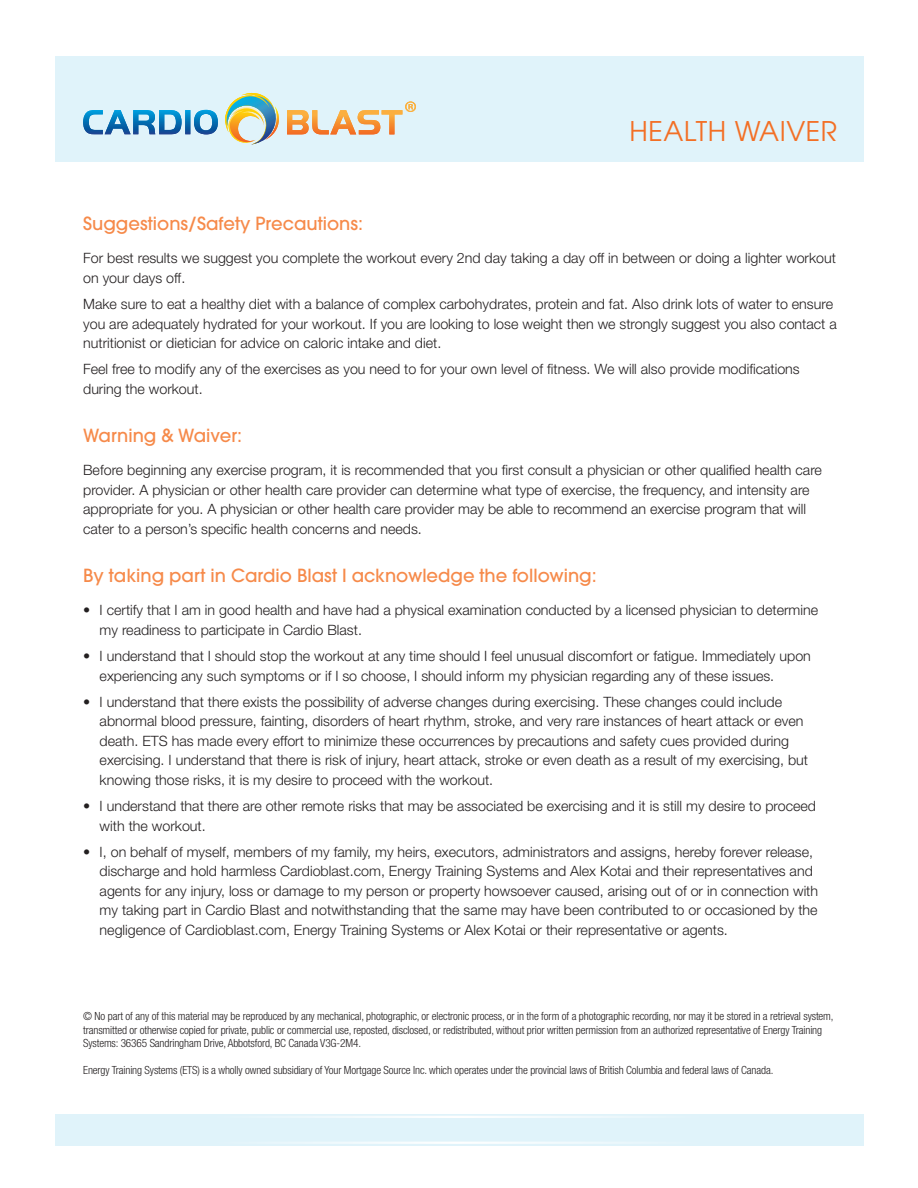
<style>
.page{position:relative;width:918px;height:1188px;background:#fff}
.page>*{position:absolute;margin:0;border:0;box-sizing:border-box;transform-origin:0 0}
.t1{font:27px "Avant Garde";letter-spacing:.02em;color:#f36f25}
.t2{font:500 18px "Avant Garde";color:#f68a4a}
.t3{font:300 14.25px/19.5px "Helvetica Neue";color:#231f20}
.t4{font:300 condensed 11.25px/13.5px "Helvetica Neue";letter-spacing:-.01em;color:#231f20}
</style>
<div class="page">
<div style="left:55px;top:56px;width:809px;height:106px;background:#e0f3fa"></div>
<svg style="left:83px;top:92px;width:196px;height:53px"></svg>
<svg style="left:287px;top:101px;width:129px;height:33px"></svg>
<div style="left:55px;top:1114px;width:809px;height:32px;background:#e0f3fa"></div>
<hr style="left:214px;top:1142px;width:490px;height:2px;background:#fff">
<hr style="left:214px;top:1116px;width:490px;height:2px;background:#fff">
<h1 class="t1" style="left:629px;top:115px;width:209px">HEALTH WAIVER</h1>
<p class="t2" style="left:83px;top:213px;width:281px">Suggestions/Safety Precautions:</p>
<p class="t3" style="left:83px;top:248px;width:754px">For best results we suggest you complete the workout every 2nd day taking a day off in between or doing a lighter workout on your days off.</p>
<p class="t3" style="left:83px;top:294px;width:755px">Make sure to eat a healthy diet with a balance of complex carbohydrates, protein and fat. Also drink lots of water to ensure you are adequately hydrated for your workout. If you are looking to lose weight then we strongly suggest you also contact a nutritionist or dietician for advice on caloric intake and diet.</p>
<p class="t3" style="left:83px;top:359px;width:718px">Feel free to modify any of the exercises as you need to for your own level of fitness. We will also provide modifications during the workout.</p>
<p class="t2" style="left:83px;top:425px;width:160px">Warning &amp; Waiver:</p>
<p class="t3" style="left:83px;top:460px;width:740px">Before beginning any exercise program, it is recommended that you first consult a physician or other qualified health care provider. A physician or other health care provider can determine what type of exercise, the frequency, and intensity are appropriate for you. A physician or other health care provider may be able to recommend an exercise program that will cater to a person’s specific health concerns and needs.</p>
<p class="t2" style="left:83px;top:565px;width:515px">By taking part in Cardio Blast I acknowledge the following:</p>
<p class="t3" style="left:100px;top:600px;width:720px;text-indent:-17px">• I certify that I am in good health and have had a physical examination conducted by a licensed physician to determine my readiness to participate in Cardio Blast.</p>
<p class="t3" style="left:100px;top:646px;width:713px;text-indent:-17px">• I understand that I should stop the workout at any time should I feel unusual discomfort or fatigue. Immediately upon experiencing any such symptoms or if I so choose, I should inform my physician regarding any of these issues.</p>
<p class="t3" style="left:100px;top:692px;width:710px;text-indent:-17px">• I understand that there exists the possibility of adverse changes during exercising. These changes could include abnormal blood pressure, fainting, disorders of heart rhythm, stroke, and very rare instances of heart attack or even death. ETS has made every effort to minimize these occurrences by precautions and safety cues provided during exercising. I understand that there is risk of injury, heart attack, stroke or even death as a result of my exercising, but knowing those risks, it is my desire to proceed with the workout.</p>
<p class="t3" style="left:100px;top:796px;width:718px;text-indent:-17px">• I understand that there are other remote risks that may be associated be exercising and it is still my desire to proceed with the workout.</p>
<p class="t3" style="left:100px;top:842px;width:720px;text-indent:-17px">• I, on behalf of myself, members of my family, my heirs, executors, administrators and assigns, hereby forever release, discharge and hold harmless Cardioblast.com, Energy Training Systems and Alex Kotai and their representatives and agents for any injury, loss or damage to my person or property howsoever caused, arising out of or in connection with my taking part in Cardio Blast and notwithstanding that the same may have been contributed to or occasioned by the negligence of Cardioblast.com, Energy Training Systems or Alex Kotai or their representative or agents.</p>
<p class="t4" style="left:83px;top:1010px;width:752px">© No part of any of this material may be reproduced by any mechanical, photographic, or electronic process, or in the form of a photographic recording, nor may it be stored in a retrieval system, transmitted or otherwise copied for private, public or commercial use, reposted, disclosed, or redistributed, without prior written permission from an authorized representative of Energy Training<br>Systems: 36365 Sandringham Drive, Abbotsford, BC Canada V3G-2M4.</p>
<p class="t4" style="left:83px;top:1064px;width:692px">Energy Training Systems (ETS) is a wholly owned subsidiary of Your Mortgage Source Inc. which operates under the provincial laws of British Columbia and federal laws of Canada.</p>
</div>
